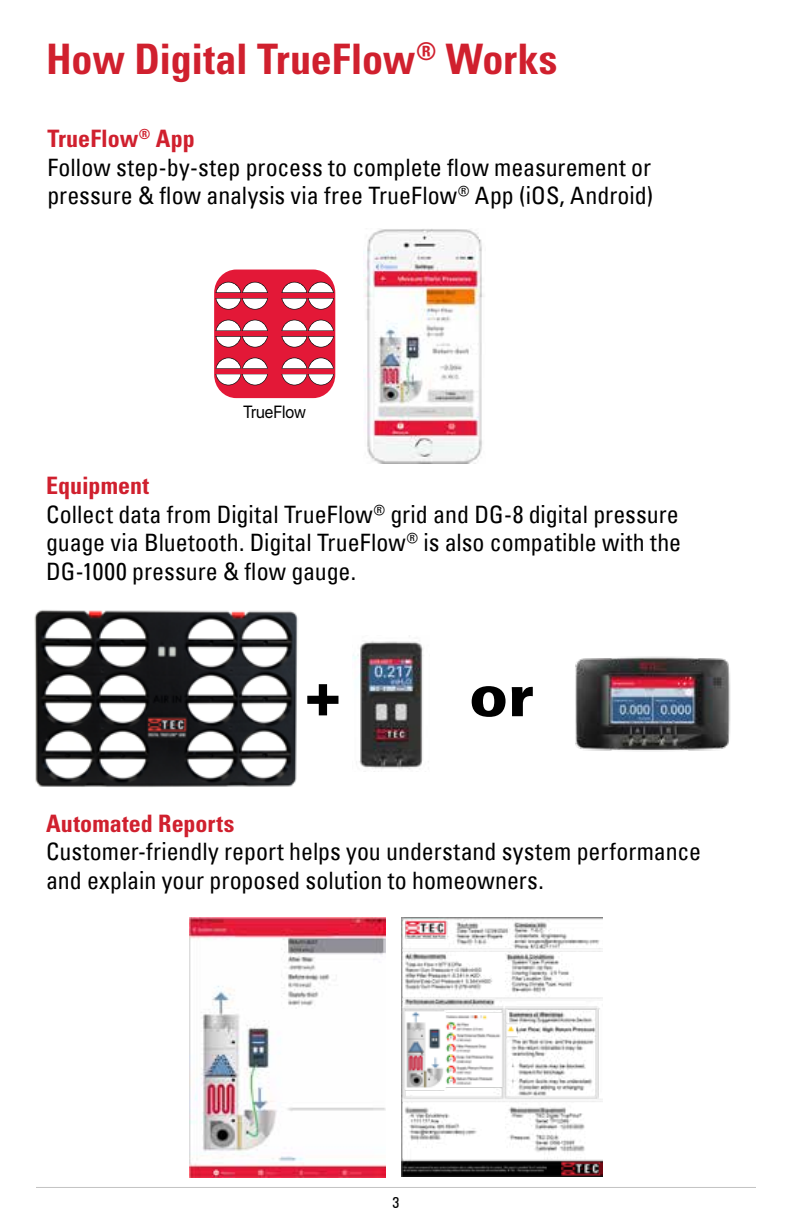
<style>
.page{position:relative;width:792px;height:1224px;background:#fff}
.page>*{position:absolute;margin:0;border:0;box-sizing:border-box;transform-origin:0 0}
.t1{font:900 58px "Univers LT Std";color:#000}
.t2{font:700 condensed 42px "Univers";letter-spacing:-.005em;color:#d0202e}
.t3{font:condensed 24px/28.8px "Univers";color:#000}
.t4{font:700 condensed 24px "Univers";letter-spacing:.005em;color:#d0202e}
.t5{font:17.6px "SF Pro Display";color:#000;scale:.94 1}
.t6{font:500 condensed 16px "Univers";color:#000}
.s1{font-weight:700;color:#d0202e}
</style>
<div class="page">
<hr style="left:36px;top:1187px;width:720px;height:1px;background:#000">
<img style="left:353px;top:641px;width:76px;height:128px">
<img style="left:34px;top:610px;width:264px;height:177px">
<img style="left:575px;top:656px;width:156px;height:95px">
<div style="left:214px;top:270px;width:121px;height:128px;background:#e31837;border-radius:23px"></div>
<svg style="left:215px;top:282px;width:53px;height:28px"></svg>
<svg style="left:215px;top:320px;width:53px;height:27px"></svg>
<svg style="left:215px;top:358px;width:53px;height:27px"></svg>
<div style="left:215px;top:293px;width:58px;height:5px;background:#e31837"></div>
<div style="left:215px;top:369px;width:58px;height:5px;background:#e31837"></div>
<div style="left:215px;top:331px;width:58px;height:5px;background:#e31837"></div>
<svg style="left:281px;top:282px;width:53px;height:28px"></svg>
<svg style="left:281px;top:320px;width:53px;height:27px"></svg>
<svg style="left:281px;top:358px;width:53px;height:27px"></svg>
<div style="left:277px;top:293px;width:58px;height:5px;background:#e31837"></div>
<div style="left:277px;top:369px;width:57px;height:5px;background:#e31837"></div>
<div style="left:277px;top:331px;width:57px;height:5px;background:#e31837"></div>
<img style="left:363px;top:229px;width:121px;height:235px">
<img style="left:190px;top:917px;width:196px;height:261px">
<img style="left:401px;top:917px;width:201px;height:259px">
<h2 class="t2" style="left:46px;top:33px;width:513px">How Digital TrueFlow<sup>®</sup> Works</h2>
<p class="t3" style="left:47px;top:123px;width:607px"><span class="s1">TrueFlow</span><sup>®</sup> <span class="s1">App<br></span>Follow step-by-step process to complete flow measurement or pressure &amp; flow analysis via free TrueFlow<sup>®</sup> App (iOS, Android)</p>
<p class="t5" style="left:243px;top:400px;width:68px">TrueFlow</p>
<p class="t3" style="left:46px;top:470px;width:637px"><span class="s1">Equipment<br></span>Collect data from Digital TrueFlow<sup>®</sup> grid and DG-8 digital pressure guage via Bluetooth. Digital TrueFlow<sup>®</sup> is also compatible with the DG-1000 pressure &amp; flow gauge.</p>
<h1 class="t1" style="left:304px;top:658px;width:40px">+</h1>
<h1 class="t1" style="left:469px;top:659px;width:66px">or</h1>
<p class="t4" style="left:46px;top:808px;width:190px">Automated Reports</p>
<p class="t3" style="left:46px;top:837px;width:657px">Customer-friendly report helps you understand system performance and explain your proposed solution to homeowners.</p>
<p class="t6" style="left:392px;top:1193px;width:9px">3</p>
</div>
